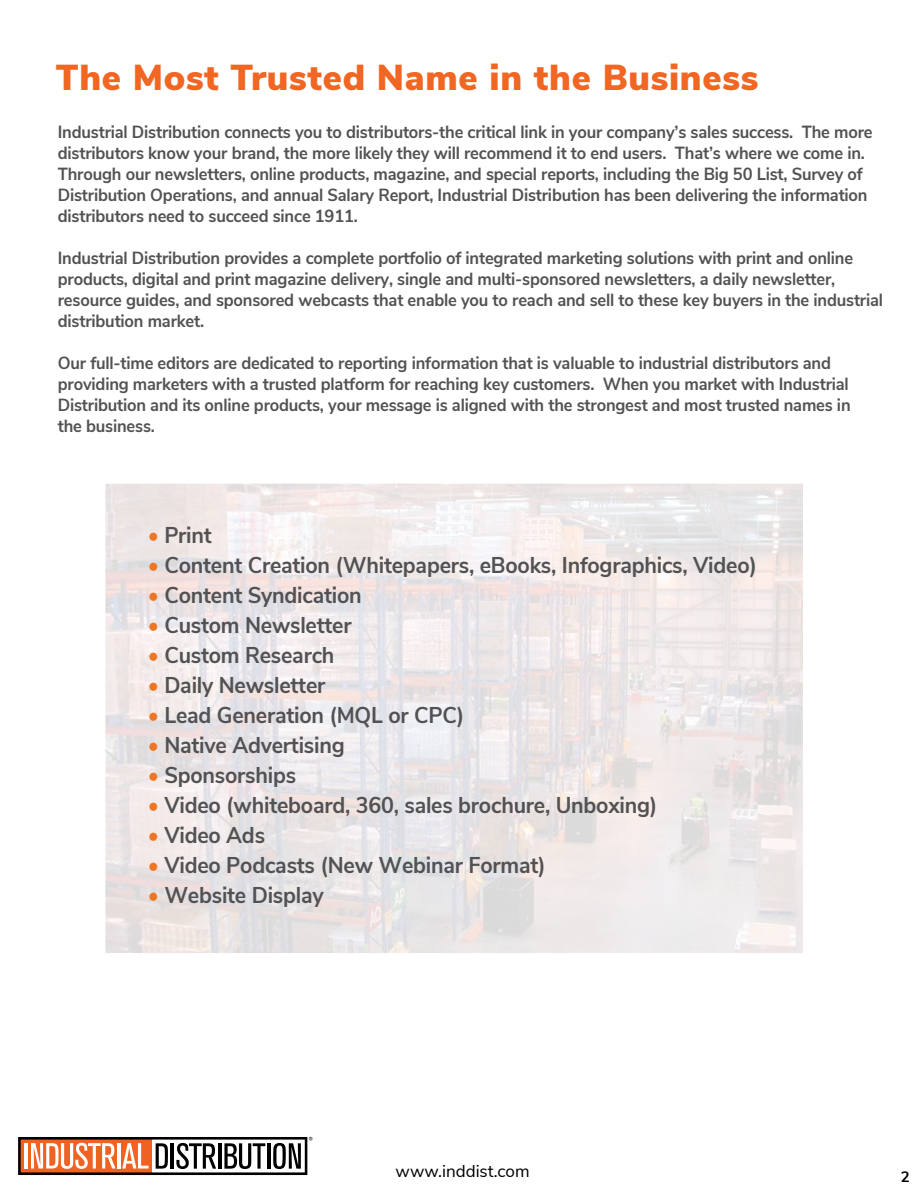
<style>
.page{position:relative;width:918px;height:1188px;background:#fff}
.page>*{position:absolute;margin:0;border:0;box-sizing:border-box;transform-origin:0 0}
.t1{font:900 36px "Nunito Sans";letter-spacing:.02em;color:#f16623}
.t2{font:700 22.8px "Nunito Sans";letter-spacing:-.01em;color:#525254;scale:.94 1}
.t3{font:700 17.55px/21px "Nunito Sans";letter-spacing:-.01em;color:#525254;scale:.94 1}
.t4{font:17.1px "Nunito Sans";color:#000}
.t5{font:700 15px "Nunito Sans";color:#000}
.s1{color:#ee7623}
</style>
<div class="page">
<img style="left:106px;top:483px;width:697px;height:470px">
<svg style="left:18px;top:1137px;width:295px;height:38px"></svg>
<h1 class="t1" style="left:56px;top:51px;width:704px">The Most Trusted Name in the Business</h1>
<p class="t3" style="left:58px;top:120px;width:868px">Industrial Distribution connects you to distributors-the critical link in your company’s sales success. The more distributors know your brand, the more likely they will recommend it to end users. That’s where we come in.<br>Through our newsletters, online products, magazine, and special reports, including the Big 50 List, Survey of Distribution Operations, and annual Salary Report, Industrial Distribution has been delivering the information distributors need to succeed since 1911.</p>
<p class="t3" style="left:58px;top:246px;width:879px">Industrial Distribution provides a complete portfolio of integrated marketing solutions with print and online products, digital and print magazine delivery, single and multi-sponsored newsletters, a daily newsletter, resource guides, and sponsored webcasts that enable you to reach and sell to these key buyers in the industrial distribution market.</p>
<p class="t3" style="left:58px;top:351px;width:845px">Our full-time editors are dedicated to reporting information that is valuable to industrial distributors and providing marketers with a trusted platform for reaching key customers. When you market with Industrial Distribution and its online products, your message is aligned with the strongest and most trusted names in the business.</p>
<p class="t2" style="left:148px;top:518px;width:70px"><span class="s1">•</span> Print</p>
<p class="t2" style="left:148px;top:548px;width:650px"><span class="s1">•</span> Content Creation (Whitepapers, eBooks, Infographics, Video)</p>
<p class="t2" style="left:148px;top:578px;width:229px"><span class="s1">•</span> Content Syndication</p>
<p class="t2" style="left:148px;top:608px;width:218px"><span class="s1">•</span> Custom Newsletter</p>
<p class="t2" style="left:148px;top:638px;width:200px"><span class="s1">•</span> Custom Research</p>
<p class="t2" style="left:148px;top:668px;width:191px"><span class="s1">•</span> Daily Newsletter</p>
<p class="t2" style="left:148px;top:698px;width:338px"><span class="s1">•</span> Lead Generation (MQL or CPC)</p>
<p class="t2" style="left:148px;top:728px;width:211px"><span class="s1">•</span> Native Advertising</p>
<p class="t2" style="left:148px;top:758px;width:159px"><span class="s1">•</span> Sponsorships</p>
<p class="t2" style="left:148px;top:788px;width:544px"><span class="s1">•</span> Video (whiteboard, 360, sales brochure, Unboxing)</p>
<p class="t2" style="left:148px;top:818px;width:126px"><span class="s1">•</span> Video Ads</p>
<p class="t2" style="left:148px;top:848px;width:425px"><span class="s1">•</span> Video Podcasts (New Webinar Format)</p>
<p class="t2" style="left:148px;top:878px;width:189px"><span class="s1">•</span> Website Display</p>
<p class="t4" style="left:396px;top:1158px;width:136px">www.inddist.com</p>
<p class="t5" style="left:901px;top:1166px;width:11px">2</p>
</div>
